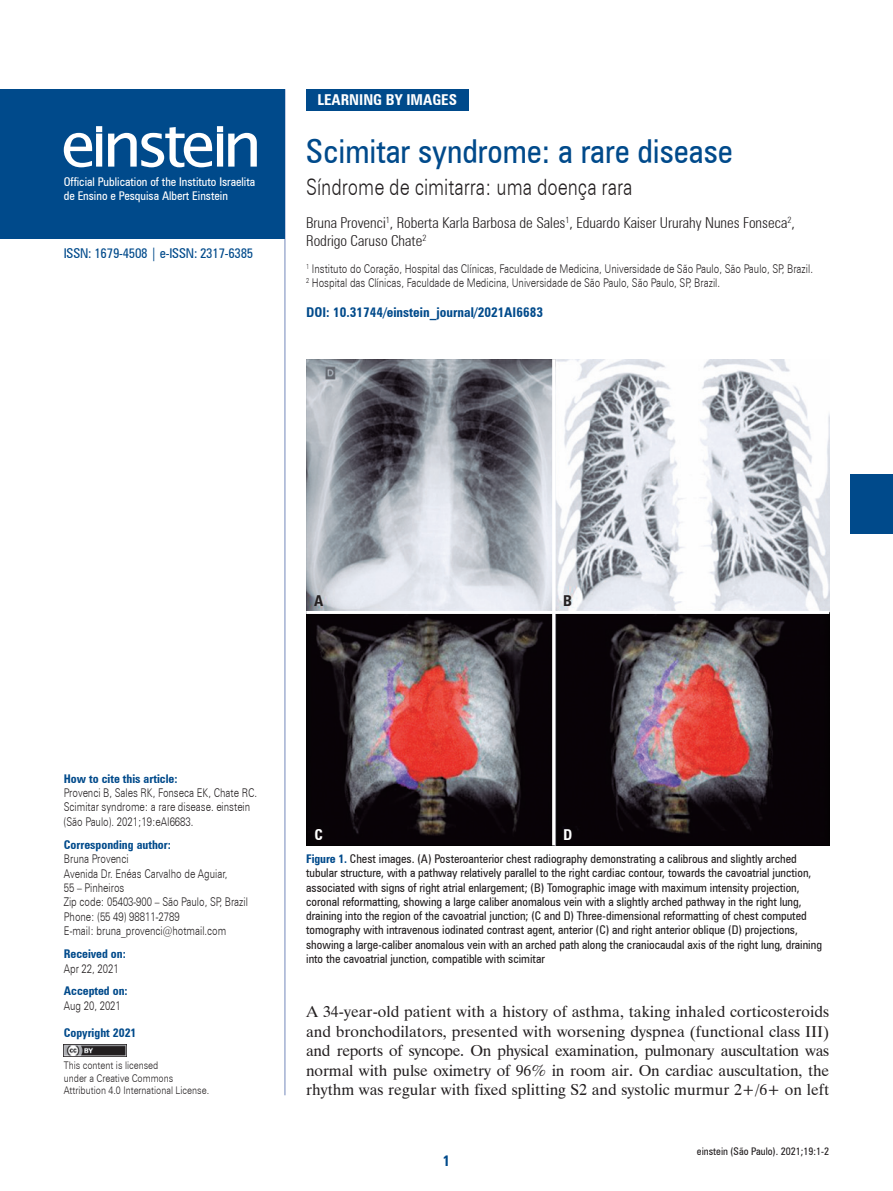
<style>
.page{position:relative;width:893px;height:1191px;background:#fff}
.page>*{position:absolute;margin:0;border:0;box-sizing:border-box;transform-origin:0 0}
.t1{font:condensed 33px "Zurich BT";color:#004a8b}
.t2{font:300 22.5px "Zurich BT";color:#231f20;scale:.8 1}
.t3{font:15.75px/19.5px "Dutch 801 BT";color:#231f20;text-align:justify}
.t4{font:300 condensed 15px/18px "Zurich BT";color:#231f20}
.t5{font:700 condensed 15px "Zurich BT";color:#fff}
.t6{font:700 condensed 15px "Zurich BT";color:#231f20}
.t7{font:700 condensed 15px "Zurich BT";color:#004a8b}
.t8{font:700 condensed 13.5px "Zurich BT";color:#004a8b}
.t9{font:condensed 13.5px "Zurich BT";letter-spacing:-.02em;color:#004a8b}
.t10{font:condensed 12px/14.2px "Zurich BT";color:#231f20}
.t11{font:300 12px/14.4px "Zurich BT";color:#231f20;scale:.8 1}
.t12{font:700 condensed 12px "Zurich BT";color:#004a8b}
.t13{font:condensed 12px/14.4px "Zurich BT";color:#fff}
.t14{font:300 10.5px/12.6px "Zurich BT";color:#231f20;scale:.85 1}
.t15{font:condensed 10.5px "Zurich BT";color:#231f20}
.s1{font-weight:700;color:#004a8b}
</style>
<div class="page">
<img style="left:64px;top:1044px;width:63px;height:12px">
<hr style="left:284px;top:89px;width:2px;height:1006px;background:#a2b0d2">
<div style="left:0;top:89px;width:284px;height:149px;background:#004a8b"></div>
<div style="left:850px;top:474px;width:43px;height:60px;background:#004a8b"></div>
<svg style="left:108px;top:126px;width:149px;height:41px"></svg>
<svg style="left:64px;top:126px;width:38px;height:41px"></svg>
<div style="left:306px;top:89px;width:162px;height:21px;background:#004a8b"></div>
<img style="left:306px;top:359px;width:523px;height:486px">
<hr style="left:552px;top:359px;width:3px;height:486px;background:#fff">
<hr style="left:306px;top:611px;width:523px;height:3px;background:#fff">
<p class="t13" style="left:64px;top:174px;width:193px">Official Publication of the Instituto Israelita de Ensino e Pesquisa Albert Einstein</p>
<p class="t9" style="left:64px;top:245px;width:191px">ISSN: 1679-4508 | e-ISSN: 2317-6385</p>
<p class="t5" style="left:317px;top:91px;width:141px">LEARNING BY IMAGES</p>
<h1 class="t1" style="left:306px;top:131px;width:428px">Scimitar syndrome: a rare disease</h1>
<h2 class="t2" style="left:306px;top:173px;width:409px">Síndrome de cimitarra: uma doença rara</h2>
<p class="t4" style="left:306px;top:213px;width:490px">Bruna Provenci<sup>1</sup>, Roberta Karla Barbosa de Sales<sup>1</sup>, Eduardo Kaiser Ururahy Nunes Fonseca<sup>2</sup>,<br>Rodrigo Caruso Chate<sup>2</sup></p>
<p class="t11" style="left:306px;top:261px;width:635px"><sup>1</sup> Instituto do Coração, Hospital das Clínicas, Faculdade de Medicina, Universidade de São Paulo, São Paulo, SP, Brazil.<br><sup>2</sup> Hospital das Clínicas, Faculdade de Medicina, Universidade de São Paulo, São Paulo, SP, Brazil.</p>
<p class="t8" style="left:306px;top:304px;width:238px">DOI: 10.31744/einstein_journal/2021AI6683</p>
<p class="t6" style="left:314px;top:592px;width:11px">A</p>
<p class="t6" style="left:563px;top:592px;width:10px">B</p>
<p class="t12" style="left:64px;top:771px;width:115px">How to cite this article:</p>
<p class="t11" style="left:64px;top:785px;width:243px">Provenci B, Sales RK, Fonseca EK, Chate RC.<br>Scimitar syndrome: a rare disease. einstein (São Paulo). 2021;19:eAI6683.</p>
<p class="t12" style="left:64px;top:837px;width:109px">Corresponding author:</p>
<p class="t11" style="left:64px;top:851px;width:232px">Bruna Provenci<br>Avenida Dr. Enéas Carvalho de Aguiar,<br>55 – Pinheiros<br>Zip code: 05403-900 – São Paulo, SP, Brazil<br>Phone: (55 49) 98811-2789<br>E-mail: bruna_provenci@hotmail.com</p>
<p class="t12" style="left:64px;top:946px;width:64px">Received on:</p>
<p class="t11" style="left:64px;top:961px;width:70px">Apr 22, 2021</p>
<p class="t12" style="left:64px;top:983px;width:65px">Accepted on:</p>
<p class="t11" style="left:64px;top:998px;width:73px">Aug 20, 2021</p>
<p class="t12" style="left:64px;top:1025px;width:74px">Copyright 2021</p>
<p class="t14" style="left:64px;top:1058px;width:173px">This content is licensed<br>under a Creative Commons<br>Attribution 4.0 International License.</p>
<p class="t5" style="left:314px;top:826px;width:10px">C</p>
<p class="t5" style="left:563px;top:826px;width:11px">D</p>
<p class="t10" style="left:306px;top:851px;width:517px"><span class="s1">Figure 1.</span> Chest images. (A) Posteroanterior chest radiography demonstrating a calibrous and slightly arched tubular structure, with a pathway relatively parallel to the right cardiac contour, towards the cavoatrial junction, associated with signs of right atrial enlargement; (B) Tomographic image with maximum intensity projection, coronal reformatting, showing a large caliber anomalous vein with a slightly arched pathway in the right lung, draining into the region of the cavoatrial junction; (C and D) Three-dimensional reformatting of chest computed tomography with intravenous iodinated contrast agent, anterior (C) and right anterior oblique (D) projections, showing a large-caliber anomalous vein with an arched path along the craniocaudal axis of the right lung, draining into the cavoatrial junction, compatible with scimitar</p>
<p class="t3" style="left:306px;top:1002px;width:525px">A 34-year-old patient with a history of asthma, taking inhaled corticosteroids and bronchodilators, presented with worsening dyspnea (functional class III) and reports of syncope. On physical examination, pulmonary auscultation was normal with pulse oximetry of 96% in room air. On cardiac auscultation, the rhythm was regular with fixed splitting S2 and systolic murmur 2+/6+ on left</p>
<p class="t7" style="left:443px;top:1151px;width:9px">1</p>
<p class="t15" style="left:697px;top:1144px;width:134px">einstein (São Paulo). 2021;19:1-2</p>
</div>
